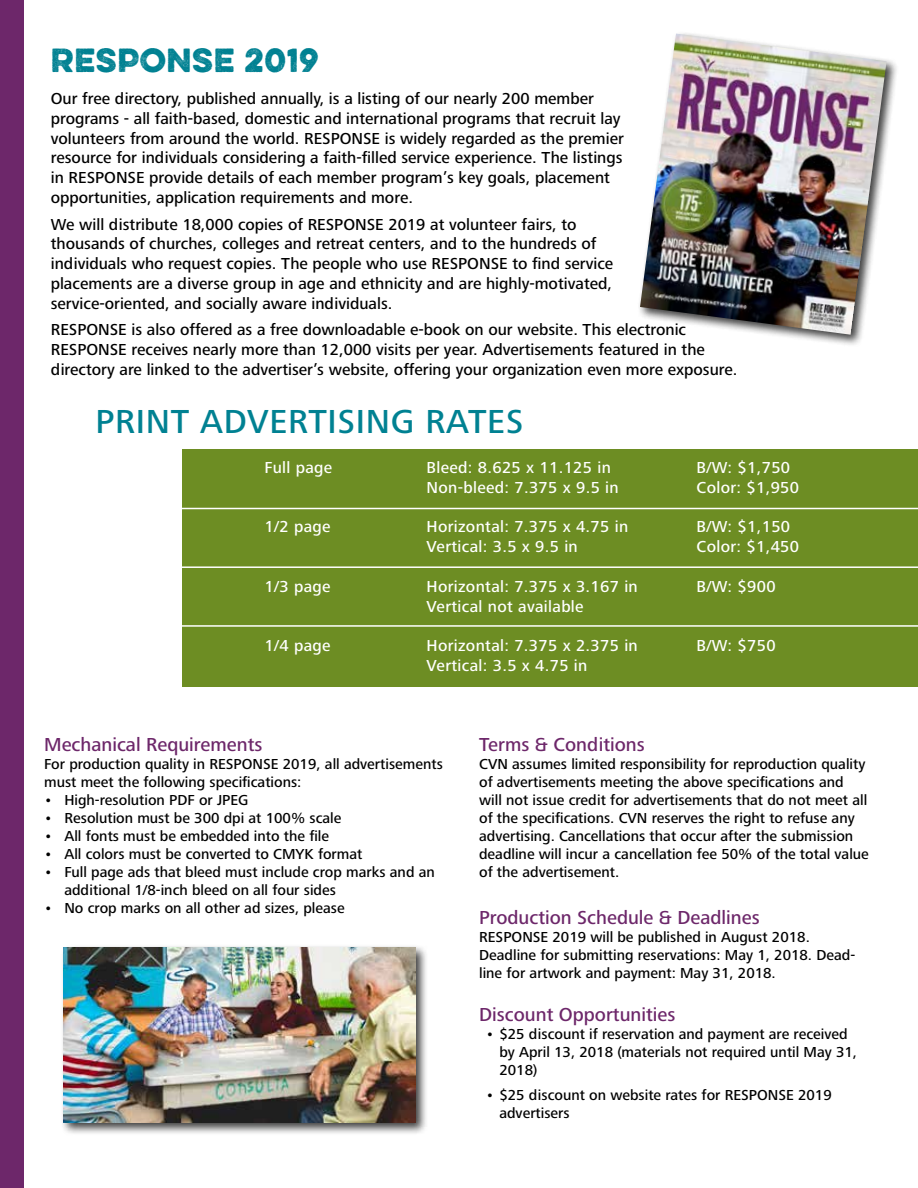
<style>
.page{position:relative;width:918px;height:1188px;background:#fff}
.page>*{position:absolute;margin:0;border:0;box-sizing:border-box;transform-origin:0 0}
.t1{font:500 34.5px "Frutiger Next Pro";letter-spacing:.02em;color:#008192}
.t2{font:700 30px "Eveleth";letter-spacing:.02em;color:#008192}
.t3{font:500 19.5px "Frutiger Next Pro";color:#6d276a}
.t4{font:500 16.5px/19.8px "Frutiger Next Pro";color:#000}
.t5{font:500 16.5px "Frutiger Next Pro";letter-spacing:.02em;color:#fff}
.t6{font:500 15px/18px "Frutiger Next Pro";color:#000}
</style>
<div class="page">
<div style="left:183px;top:449px;width:735px;height:238px;background:#6d8d23"></div>
<div style="left:0;top:0;width:23px;height:1188px;background:#6d276a"></div>
<div style="left:637px;top:31px;width:262px;height:316px;background:#000;opacity:.75"></div>
<img style="left:640px;top:34px;width:247px;height:301px">
<div style="left:60px;top:944px;width:368px;height:192px;background:#000;opacity:.75"></div>
<img style="left:64px;top:947px;width:351px;height:176px">
<hr style="left:174px;top:566px;width:744px;height:2px;background:#fff">
<hr style="left:148px;top:508px;width:770px;height:1px;background:#fff">
<hr style="left:148px;top:625px;width:770px;height:2px;background:#fff">
<h2 class="t2" style="left:51px;top:38px;width:269px">RESPONSE 2019</h2>
<p class="t4" style="left:51px;top:89px;width:575px">Our free directory, published annually, is a listing of our nearly 200 member programs - all faith-based, domestic and international programs that recruit lay volunteers from around the world. RESPONSE is widely regarded as the premier resource for individuals considering a faith-filled service experience. The listings in RESPONSE provide details of each member program’s key goals, placement opportunities, application requirements and more.</p>
<p class="t4" style="left:51px;top:214px;width:564px">We will distribute 18,000 copies of RESPONSE 2019 at volunteer fairs, to thousands of churches, colleges and retreat centers, and to the hundreds of individuals who request copies. The people who use RESPONSE to find service placements are a diverse group in age and ethnicity and are highly-motivated, service-oriented, and socially aware individuals.</p>
<p class="t4" style="left:51px;top:320px;width:688px">RESPONSE is also offered as a free downloadable e-book on our website. This electronic<br>RESPONSE receives nearly more than 12,000 visits per year. Advertisements featured in the directory are linked to the advertiser’s website, offering your organization even more exposure.</p>
<h1 class="t1" style="left:95px;top:402px;width:150px">Print Advert</h1>
<h1 class="t1" style="left:328px;top:402px;width:139px">ising Rates</h1>
<p class="t5" style="left:265px;top:458px;width:69px">Full page</p>
<p class="t5" style="left:427px;top:458px;width:186px">Bleed: 8.625 x 11.125 in</p>
<p class="t5" style="left:697px;top:458px;width:95px">B/W: $1,750</p>
<p class="t5" style="left:427px;top:478px;width:194px">Non-bleed: 7.375 x 9.5 in</p>
<p class="t5" style="left:697px;top:478px;width:104px">Color: $1,950</p>
<p class="t5" style="left:265px;top:518px;width:68px">1/2 page</p>
<p class="t5" style="left:427px;top:518px;width:203px">Horizontal: 7.375 x 4.75 in</p>
<p class="t5" style="left:697px;top:518px;width:95px">B/W: $1,150</p>
<p class="t5" style="left:427px;top:537px;width:153px">Vertical: 3.5 x 9.5 in</p>
<p class="t5" style="left:697px;top:537px;width:104px">Color: $1,450</p>
<p class="t5" style="left:265px;top:577px;width:68px">1/3 page</p>
<p class="t5" style="left:427px;top:577px;width:213px">Horizontal: 7.375 x 3.167 in</p>
<p class="t5" style="left:697px;top:577px;width:81px">B/W: $900</p>
<p class="t5" style="left:427px;top:597px;width:159px">Vertical not available</p>
<p class="t5" style="left:265px;top:636px;width:68px">1/4 page</p>
<p class="t5" style="left:427px;top:636px;width:213px">Horizontal: 7.375 x 2.375 in</p>
<p class="t5" style="left:697px;top:636px;width:81px">B/W: $750</p>
<p class="t5" style="left:427px;top:656px;width:162px">Vertical: 3.5 x 4.75 in</p>
<h3 class="t3" style="left:44px;top:734px;width:220px">Mechanical Requirements</h3>
<p class="t6" style="left:44px;top:755px;width:400px">For production quality in RESPONSE 2019, all advertisements must meet the following specifications:</p>
<p class="t6" style="left:44px;top:791px;width:206px">• High-resolution PDF or JPEG</p>
<p class="t6" style="left:44px;top:809px;width:299px">• Resolution must be 300 dpi at 100% scale</p>
<p class="t6" style="left:44px;top:827px;width:286px">• All fonts must be embedded into the file</p>
<p class="t6" style="left:44px;top:845px;width:320px">• All colors must be converted to CMYK format</p>
<p class="t6" style="left:64px;top:863px;width:372px;text-indent:-20px">• Full page ads that bleed must include crop marks and an additional 1/8-inch bleed on all four sides</p>
<p class="t6" style="left:44px;top:899px;width:302px">• No crop marks on all other ad sizes, please</p>
<h3 class="t3" style="left:479px;top:734px;width:167px">Terms &amp; Conditions</h3>
<p class="t6" style="left:479px;top:755px;width:391px">CVN assumes limited responsibility for reproduction quality of advertisements meeting the above specifications and will not issue credit for advertisements that do not meet all of the specifications. CVN reserves the right to refuse any advertising. Cancellations that occur after the submission deadline will incur a cancellation fee 50% of the total value of the advertisement.</p>
<h3 class="t3" style="left:479px;top:906px;width:282px">Production Schedule &amp; Deadlines</h3>
<p class="t6" style="left:479px;top:928px;width:378px">RESPONSE 2019 will be published in August 2018.<br>Deadline for submitting reservations: May 1, 2018. Dead&shy;line for artwork and payment: May 31, 2018.</p>
<h3 class="t3" style="left:479px;top:1004px;width:198px">Discount Opportunities</h3>
<p class="t6" style="left:499px;top:1025px;width:359px;text-indent:-14px">• $25 discount if reservation and payment are received by April 13, 2018 (materials not required until May 31,<br>2018)</p>
<p class="t6" style="left:499px;top:1086px;width:334px;text-indent:-14px">• $25 discount on website rates for RESPONSE 2019 advertisers</p>
</div>
